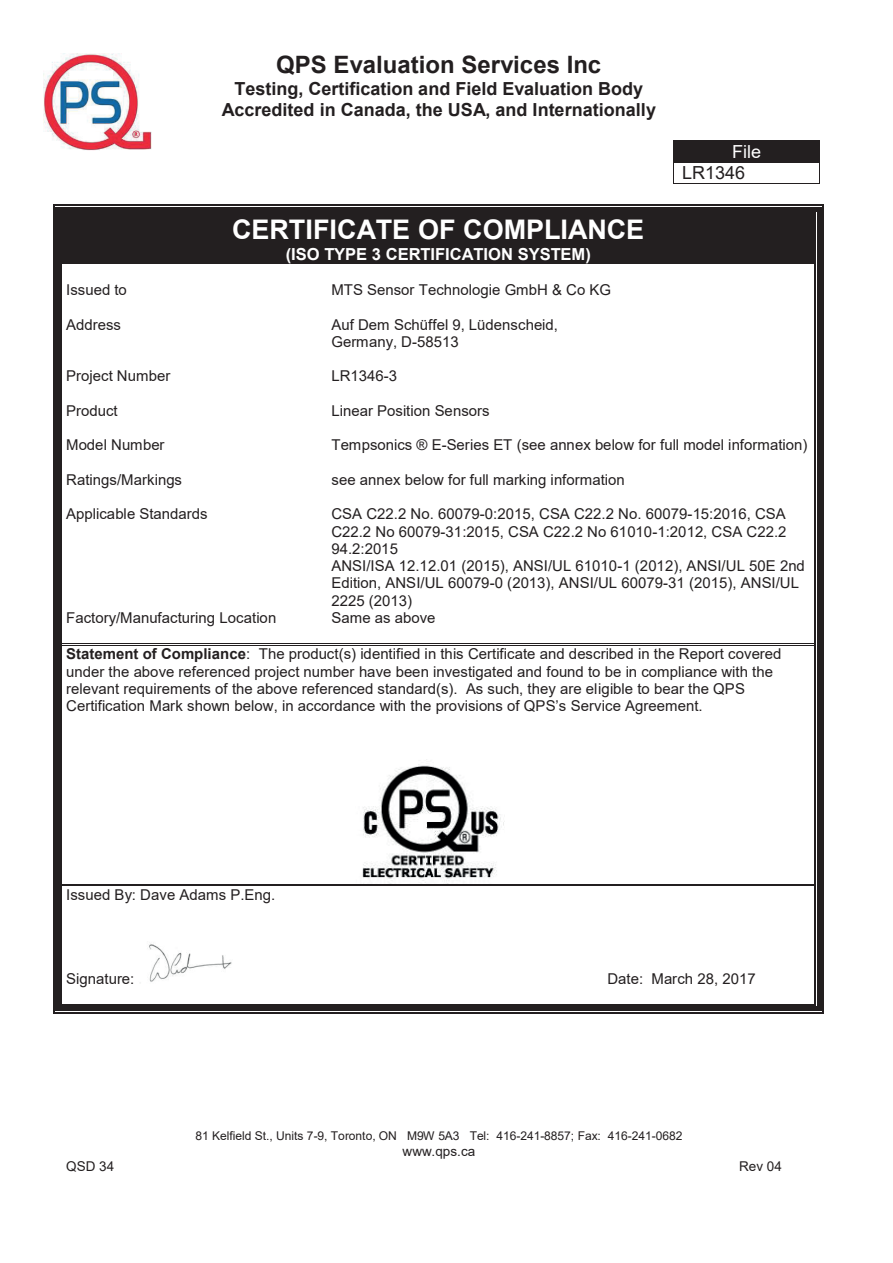
<style>
.page{position:relative;width:893px;height:1263px;background:#fff}
.page>*{position:absolute;margin:0;border:0;box-sizing:border-box;transform-origin:0 0}
.t1{font:700 27px "Arial";color:#fff}
.t2{font:700 24px "Arial";color:#231f20}
.t3{font:700 18px/20.7px "Arial";color:#231f20;text-align:center}
.t4{font:18px "Arial";letter-spacing:.005em;color:#231f20}
.t5{font:18px "Arial";color:#fff}
.t6{font:700 16.5px "Arial";letter-spacing:-.005em;color:#fff}
.t7{font:15px/17.2px "Arial";color:#231f20}
.t8{font:13.5px "Arial";color:#231f20}
.t9{font:12px "Arial";letter-spacing:-.005em;color:#231f20}
.s1{font-weight:700}
</style>
<div class="page">
<div style="left:674px;top:141px;width:145px;height:21px;background:#231f20"></div>
<hr style="left:674px;top:140px;width:145px;height:1px;background:#231f20">
<hr style="left:674px;top:162px;width:145px;height:1px;background:#231f20">
<hr style="left:674px;top:183px;width:145px;height:1px;background:#231f20">
<svg style="left:819px;top:140px;width:1px;height:44px"></svg>
<img style="left:44px;top:53px;width:108px;height:97px">
<div style="left:66px;top:214px;width:745px;height:31px;background:#231f20"></div>
<div style="left:66px;top:245px;width:745px;height:19px;background:#231f20"></div>
<svg style="left:53px;top:205px;width:9px;height:9px"></svg>
<hr style="left:62px;top:205px;width:753px;height:1px;background:#231f20">
<div style="left:62px;top:207px;width:753px;height:5px;background:#231f20"></div>
<hr style="left:62px;top:213px;width:753px;height:1px;background:#231f20">
<hr style="left:62px;top:214px;width:753px;height:1px;background:#231f20">
<svg style="left:815px;top:205px;width:9px;height:9px"></svg>
<hr style="left:61px;top:214px;width:1px;height:50px;background:#231f20">
<div style="left:55px;top:214px;width:5px;height:50px;background:#231f20"></div>
<hr style="left:53px;top:214px;width:1px;height:50px;background:#231f20">
<hr style="left:822px;top:214px;width:2px;height:50px;background:#231f20">
<hr style="left:817px;top:214px;width:4px;height:50px;background:#231f20">
<hr style="left:815px;top:214px;width:1px;height:50px;background:#231f20">
<hr style="left:61px;top:264px;width:1px;height:52px;background:#231f20">
<div style="left:55px;top:264px;width:5px;height:52px;background:#231f20"></div>
<hr style="left:53px;top:264px;width:1px;height:52px;background:#231f20">
<hr style="left:822px;top:264px;width:2px;height:52px;background:#231f20">
<hr style="left:817px;top:264px;width:4px;height:52px;background:#231f20">
<hr style="left:815px;top:264px;width:1px;height:52px;background:#231f20">
<hr style="left:61px;top:316px;width:1px;height:51px;background:#231f20">
<div style="left:55px;top:316px;width:5px;height:51px;background:#231f20"></div>
<hr style="left:53px;top:316px;width:1px;height:51px;background:#231f20">
<hr style="left:822px;top:316px;width:2px;height:51px;background:#231f20">
<hr style="left:817px;top:316px;width:4px;height:51px;background:#231f20">
<hr style="left:815px;top:316px;width:1px;height:51px;background:#231f20">
<hr style="left:61px;top:367px;width:1px;height:35px;background:#231f20">
<div style="left:55px;top:367px;width:5px;height:35px;background:#231f20"></div>
<hr style="left:53px;top:367px;width:1px;height:35px;background:#231f20">
<hr style="left:822px;top:367px;width:2px;height:35px;background:#231f20">
<hr style="left:817px;top:367px;width:4px;height:35px;background:#231f20">
<hr style="left:815px;top:367px;width:1px;height:35px;background:#231f20">
<hr style="left:61px;top:402px;width:1px;height:34px;background:#231f20">
<div style="left:55px;top:402px;width:5px;height:34px;background:#231f20"></div>
<hr style="left:53px;top:402px;width:1px;height:34px;background:#231f20">
<hr style="left:822px;top:402px;width:2px;height:34px;background:#231f20">
<hr style="left:817px;top:402px;width:4px;height:34px;background:#231f20">
<hr style="left:815px;top:402px;width:1px;height:34px;background:#231f20">
<hr style="left:61px;top:436px;width:1px;height:35px;background:#231f20">
<div style="left:55px;top:436px;width:5px;height:35px;background:#231f20"></div>
<hr style="left:53px;top:436px;width:1px;height:35px;background:#231f20">
<hr style="left:822px;top:436px;width:2px;height:35px;background:#231f20">
<hr style="left:817px;top:436px;width:4px;height:35px;background:#231f20">
<hr style="left:815px;top:436px;width:1px;height:35px;background:#231f20">
<div style="left:55px;top:471px;width:5px;height:17px;background:#231f20"></div>
<hr style="left:817px;top:471px;width:4px;height:17px;background:#231f20">
<svg style="left:61px;top:471px;width:1px;height:34px"></svg>
<div style="left:55px;top:488px;width:5px;height:17px;background:#231f20"></div>
<svg style="left:53px;top:471px;width:1px;height:34px"></svg>
<svg style="left:822px;top:471px;width:2px;height:34px"></svg>
<hr style="left:817px;top:488px;width:4px;height:17px;background:#231f20">
<svg style="left:815px;top:471px;width:1px;height:34px"></svg>
<hr style="left:61px;top:505px;width:1px;height:104px;background:#231f20">
<div style="left:55px;top:505px;width:5px;height:104px;background:#231f20"></div>
<hr style="left:53px;top:505px;width:1px;height:104px;background:#231f20">
<hr style="left:822px;top:505px;width:2px;height:104px;background:#231f20">
<hr style="left:817px;top:505px;width:4px;height:104px;background:#231f20">
<hr style="left:815px;top:505px;width:1px;height:104px;background:#231f20">
<hr style="left:61px;top:609px;width:1px;height:34px;background:#231f20">
<div style="left:55px;top:609px;width:5px;height:34px;background:#231f20"></div>
<hr style="left:53px;top:609px;width:1px;height:34px;background:#231f20">
<hr style="left:822px;top:609px;width:2px;height:34px;background:#231f20">
<hr style="left:817px;top:609px;width:4px;height:34px;background:#231f20">
<hr style="left:815px;top:609px;width:1px;height:34px;background:#231f20">
<svg style="left:53px;top:643px;width:9px;height:3px"></svg>
<hr style="left:62px;top:643px;width:261px;height:1px;background:#231f20">
<hr style="left:62px;top:645px;width:261px;height:1px;background:#231f20">
<hr style="left:325px;top:643px;width:490px;height:1px;background:#231f20">
<hr style="left:325px;top:645px;width:490px;height:1px;background:#231f20">
<svg style="left:815px;top:643px;width:9px;height:3px"></svg>
<hr style="left:61px;top:646px;width:1px;height:238px;background:#231f20">
<div style="left:55px;top:646px;width:5px;height:238px;background:#231f20"></div>
<hr style="left:53px;top:646px;width:1px;height:238px;background:#231f20">
<hr style="left:822px;top:646px;width:2px;height:238px;background:#231f20">
<hr style="left:817px;top:646px;width:4px;height:238px;background:#231f20">
<hr style="left:815px;top:646px;width:1px;height:238px;background:#231f20">
<img style="left:140px;top:943px;width:92px;height:40px">
<svg style="left:53px;top:884px;width:9px;height:2px"></svg>
<hr style="left:62px;top:884px;width:753px;height:1px;background:#231f20">
<hr style="left:62px;top:885px;width:753px;height:1px;background:#231f20">
<svg style="left:815px;top:884px;width:9px;height:2px"></svg>
<hr style="left:61px;top:886px;width:1px;height:118px;background:#231f20">
<div style="left:55px;top:886px;width:5px;height:118px;background:#231f20"></div>
<hr style="left:53px;top:886px;width:1px;height:118px;background:#231f20">
<svg style="left:53px;top:1004px;width:9px;height:9px"></svg>
<hr style="left:62px;top:1012px;width:753px;height:1px;background:#231f20">
<hr style="left:62px;top:1007px;width:753px;height:4px;background:#231f20">
<hr style="left:62px;top:1004px;width:753px;height:1px;background:#231f20">
<hr style="left:822px;top:886px;width:2px;height:118px;background:#231f20">
<hr style="left:817px;top:886px;width:4px;height:118px;background:#231f20">
<hr style="left:815px;top:886px;width:1px;height:118px;background:#231f20">
<svg style="left:815px;top:1004px;width:9px;height:9px"></svg>
<img style="left:362px;top:759px;width:143px;height:125px">
<h2 class="t2" style="left:276px;top:48px;width:327px">QPS Evaluation Services Inc</h2>
<p class="t3" style="left:222px;top:78px;width:436px">Testing, Certification and Field Evaluation Body<br>Accredited in Canada, the USA, and Internationally</p>
<h1 class="t1" style="left:232px;top:210px;width:414px">CERTIFICATE OF COMPLIANCE</h1>
<p class="t6" style="left:286px;top:243px;width:307px">(ISO TYPE 3 CERTIFICATION SYSTEM)</p>
<p class="t5" style="left:732px;top:139px;width:30px">File</p>
<p class="t4" style="left:682px;top:161px;width:65px">LR1346</p>
<p class="t7" style="left:66px;top:281px;width:62px">Issued to</p>
<p class="t7" style="left:331px;top:281px;width:281px">MTS Sensor Technologie GmbH &amp; Co KG</p>
<p class="t7" style="left:66px;top:315px;width:56px">Address</p>
<p class="t7" style="left:331px;top:315px;width:228px">Auf Dem Schüffel 9, Lüdenscheid,<br>Germany, D-58513</p>
<p class="t7" style="left:66px;top:367px;width:106px">Project Number</p>
<p class="t7" style="left:331px;top:367px;width:67px">LR1346-3</p>
<p class="t7" style="left:66px;top:402px;width:53px">Product</p>
<p class="t7" style="left:331px;top:402px;width:160px">Linear Position Sensors</p>
<p class="t7" style="left:66px;top:436px;width:100px">Model Number</p>
<p class="t7" style="left:331px;top:436px;width:477px">Tempsonics ® E-Series ET (see annex below for full model information)</p>
<p class="t7" style="left:66px;top:471px;width:117px">Ratings/Markings</p>
<p class="t7" style="left:331px;top:471px;width:295px">see annex below for full marking information</p>
<p class="t7" style="left:66px;top:505px;width:143px">Applicable Standards</p>
<p class="t7" style="left:331px;top:505px;width:475px">CSA C22.2 No. 60079-0:2015, CSA C22.2 No. 60079-15:2016, CSA C22.2 No 60079-31:2015, CSA C22.2 No 61010-1:2012, CSA C22.2<br>94.2:2015<br>ANSI/ISA 12.12.01 (2015), ANSI/UL 61010-1 (2012), ANSI/UL 50E 2nd Edition, ANSI/UL 60079-0 (2013), ANSI/UL 60079-31 (2015), ANSI/UL 2225 (2013)</p>
<p class="t7" style="left:66px;top:609px;width:212px">Factory/Manufacturing Location</p>
<p class="t7" style="left:331px;top:609px;width:106px">Same as above</p>
<p class="t7" style="left:66px;top:645px;width:717px"><span class="s1">Statement of Compliance</span>: The product(s) identified in this Certificate and described in the Report covered under the above referenced project number have been investigated and found to be in compliance with the relevant requirements of the above referenced standard(s). As such, they are eligible to bear the QPS Certification Mark shown below, in accordance with the provisions of QPS’s Service Agreement.</p>
<p class="t7" style="left:66px;top:886px;width:210px">Issued By: Dave Adams P.Eng.</p>
<p class="t7" style="left:66px;top:970px;width:70px">Signature:</p>
<p class="t7" style="left:607px;top:970px;width:150px">Date: March 28, 2017</p>
<p class="t9" style="left:195px;top:1128px;width:489px">81 Kelfield St., Units 7-9, Toronto, ON M9W 5A3 Tel: 416-241-8857; Fax: 416-241-0682</p>
<p class="t8" style="left:403px;top:1142px;width:74px">www.qps.ca</p>
<p class="t8" style="left:66px;top:1157px;width:49px">QSD 34</p>
<p class="t8" style="left:739px;top:1157px;width:44px">Rev 04</p>
</div>
